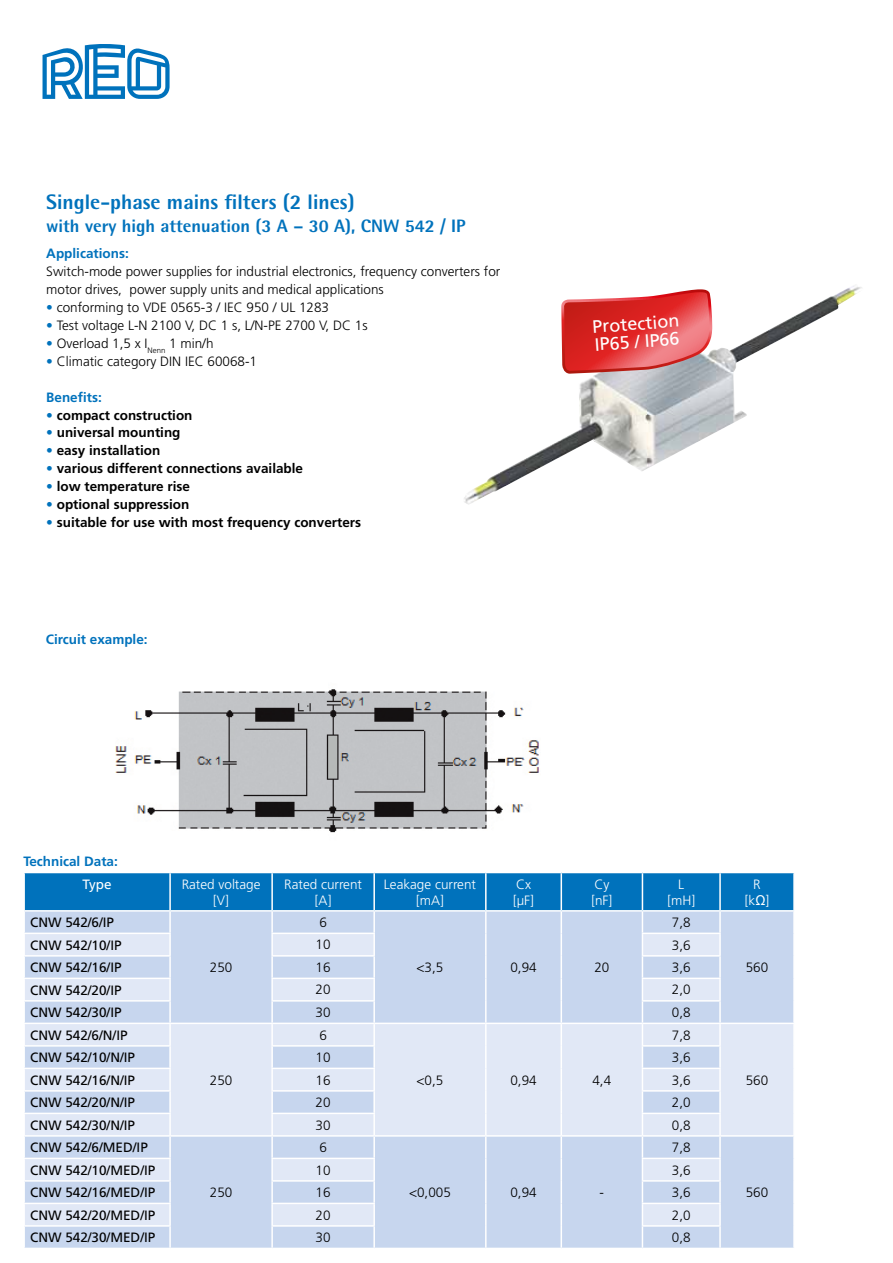
<style>
.page{position:relative;width:893px;height:1263px;background:#fff}
.page>*{position:absolute;margin:0;border:0;box-sizing:border-box;transform-origin:0 0}
.t1{font:800 21px "Rotis Semi Sans";color:#0072bc}
.t2{font:800 18px "Rotis Semi Sans";color:#0072bc}
.t3{font:18px/18px "Frutiger";color:#fff}
.t4{font:300 13.5px/18px "Frutiger";color:#000}
.t5{font:13.5px "Frutiger";color:#000}
.t6{font:700 13.5px "Frutiger";color:#000}
.t7{font:300 13.5px/16.2px "Frutiger";color:#fff;text-align:center}
.t8{font:700 13.5px "Frutiger";color:#0072bc}
.t9{font:13.5px "Frutiger";color:#fff}
.s1{color:#0072bc}
.s2{font-family:"Arial";font-weight:400}
</style>
<div class="page">
<img style="left:464px;top:286px;width:398px;height:219px">
<img style="left:115px;top:689px;width:424px;height:144px">
<svg style="left:43px;top:44px;width:127px;height:55px"></svg>
<svg style="left:24px;top:872px;width:770px;height:376px;background:#bfd4ec"></svg>
<hr style="left:719px;top:1227px;width:2px;height:21px;background:#fff">
<hr style="left:793px;top:1226px;width:2px;height:22px;background:#fff">
<svg style="left:561px;top:289px;width:151px;height:85px;background:#dd5758"></svg>
<h1 class="t1" style="left:46px;top:189px;width:310px">Single-phase mains filters (2 lines)</h1>
<h2 class="t2" style="left:46px;top:214px;width:421px">with very high attenuation (3 A – 30 A), CNW 542 / IP</h2>
<p class="t8" style="left:46px;top:246px;width:84px">Applications:</p>
<p class="t4" style="left:46px;top:263px;width:456px">Switch-mode power supplies for industrial electronics, frequency converters for motor drives, power supply units and medical applications</p>
<p class="t4" style="left:46px;top:299px;width:284px"><span class="s1">•</span> conforming to VDE 0565-3 / IEC 950 / UL 1283</p>
<p class="t4" style="left:46px;top:317px;width:323px"><span class="s1">•</span> Test voltage L-N 2100 V, DC 1 s, L/N-PE 2700 V, DC 1s</p>
<p class="t4" style="left:46px;top:335px;width:169px"><span class="s1">•</span> Overload 1,5 x I<sub>Nenn</sub> 1 min/h</p>
<p class="t4" style="left:46px;top:353px;width:212px"><span class="s1">•</span> Climatic category DIN IEC 60068-1</p>
<p class="t8" style="left:46px;top:389px;width:57px">Benefits:</p>
<p class="t6" style="left:46px;top:407px;width:148px"><span class="s1">•</span> compact construction</p>
<p class="t6" style="left:46px;top:425px;width:136px"><span class="s1">•</span> universal mounting</p>
<p class="t6" style="left:46px;top:443px;width:116px"><span class="s1">•</span> easy installation</p>
<p class="t6" style="left:46px;top:461px;width:258px"><span class="s1">•</span> various different connections available</p>
<p class="t6" style="left:46px;top:479px;width:145px"><span class="s1">•</span> low temperature rise</p>
<p class="t6" style="left:46px;top:497px;width:145px"><span class="s1">•</span> optional suppression</p>
<p class="t6" style="left:46px;top:515px;width:316px"><span class="s1">•</span> suitable for use with most frequency converters</p>
<p class="t8" style="left:46px;top:631px;width:103px">Circuit example:</p>
<p class="t8" style="left:23px;top:853px;width:96px">Technical Data:</p>
<h2 class="t3" style="left:592px;top:317px;width:89px;rotate:-4deg">Protection<br>IP65 / IP66</h2>
<p class="t9" style="left:83px;top:876px;width:31px">Type</p>
<p class="t7" style="left:182px;top:876px;width:80px">Rated voltage [V]</p>
<p class="t7" style="left:284px;top:876px;width:79px">Rated current [A]</p>
<p class="t7" style="left:384px;top:876px;width:94px">Leakage current [mA]</p>
<p class="t7" style="left:513px;top:876px;width:23px;text-align:left">Cx [µF]</p>
<p class="t7" style="left:591px;top:876px;width:23px;text-align:left">Cy [nF]</p>
<p class="t7" style="left:667px;top:876px;width:29px">L [mH]</p>
<p class="t7" style="left:745px;top:876px;width:26px">R [k<span class="s2">Ω</span>]</p>
<p class="t5" style="left:30px;top:915px;width:86px">CNW 542/6/IP</p>
<p class="t4" style="left:210px;top:959px;width:24px">250</p>
<p class="t4" style="left:319px;top:913px;width:9px">6</p>
<p class="t4" style="left:672px;top:914px;width:20px">7,8</p>
<p class="t5" style="left:30px;top:937px;width:93px">CNW 542/10/IP</p>
<p class="t4" style="left:316px;top:936px;width:17px">10</p>
<p class="t4" style="left:672px;top:936px;width:20px">3,6</p>
<p class="t5" style="left:30px;top:960px;width:93px">CNW 542/16/IP</p>
<p class="t4" style="left:316px;top:958px;width:17px">16</p>
<p class="t4" style="left:672px;top:959px;width:20px">3,6</p>
<p class="t5" style="left:30px;top:982px;width:93px">CNW 542/20/IP</p>
<p class="t4" style="left:316px;top:981px;width:17px">20</p>
<p class="t4" style="left:672px;top:981px;width:20px">2,0</p>
<p class="t5" style="left:30px;top:1005px;width:93px">CNW 542/30/IP</p>
<p class="t4" style="left:316px;top:1003px;width:17px">30</p>
<p class="t4" style="left:672px;top:1003px;width:20px">0,8</p>
<p class="t5" style="left:30px;top:1027px;width:99px">CNW 542/6/N/IP</p>
<p class="t4" style="left:210px;top:1071px;width:24px">250</p>
<p class="t4" style="left:417px;top:959px;width:28px">&lt;3,5</p>
<p class="t4" style="left:510px;top:959px;width:28px">0,94</p>
<p class="t4" style="left:594px;top:959px;width:17px">20</p>
<p class="t4" style="left:746px;top:959px;width:24px">560</p>
<p class="t4" style="left:319px;top:1026px;width:9px">6</p>
<p class="t4" style="left:672px;top:1026px;width:20px">7,8</p>
<p class="t5" style="left:30px;top:1050px;width:107px">CNW 542/10/N/IP</p>
<p class="t4" style="left:316px;top:1048px;width:17px">10</p>
<p class="t4" style="left:672px;top:1049px;width:20px">3,6</p>
<p class="t5" style="left:30px;top:1072px;width:107px">CNW 542/16/N/IP</p>
<p class="t4" style="left:316px;top:1071px;width:17px">16</p>
<p class="t4" style="left:672px;top:1071px;width:20px">3,6</p>
<p class="t5" style="left:30px;top:1095px;width:107px">CNW 542/20/N/IP</p>
<p class="t4" style="left:316px;top:1093px;width:17px">20</p>
<p class="t4" style="left:672px;top:1093px;width:20px">2,0</p>
<p class="t5" style="left:30px;top:1117px;width:107px">CNW 542/30/N/IP</p>
<p class="t4" style="left:316px;top:1116px;width:17px">30</p>
<p class="t4" style="left:672px;top:1116px;width:20px">0,8</p>
<p class="t5" style="left:30px;top:1140px;width:119px">CNW 542/6/MED/IP</p>
<p class="t4" style="left:210px;top:1184px;width:24px">250</p>
<p class="t4" style="left:417px;top:1071px;width:28px">&lt;0,5</p>
<p class="t4" style="left:510px;top:1071px;width:28px">0,94</p>
<p class="t4" style="left:592px;top:1071px;width:20px">4,4</p>
<p class="t4" style="left:746px;top:1071px;width:24px">560</p>
<p class="t4" style="left:319px;top:1138px;width:9px">6</p>
<p class="t4" style="left:672px;top:1139px;width:20px">7,8</p>
<p class="t5" style="left:30px;top:1162px;width:127px">CNW 542/10/MED/IP</p>
<p class="t4" style="left:316px;top:1161px;width:17px">10</p>
<p class="t4" style="left:672px;top:1161px;width:20px">3,6</p>
<p class="t5" style="left:30px;top:1185px;width:127px">CNW 542/16/MED/IP</p>
<p class="t4" style="left:316px;top:1183px;width:17px">16</p>
<p class="t4" style="left:672px;top:1184px;width:20px">3,6</p>
<p class="t5" style="left:30px;top:1207px;width:127px">CNW 542/20/MED/IP</p>
<p class="t4" style="left:316px;top:1206px;width:17px">20</p>
<p class="t4" style="left:672px;top:1206px;width:20px">2,0</p>
<p class="t5" style="left:30px;top:1230px;width:127px">CNW 542/30/MED/IP</p>
<p class="t4" style="left:316px;top:1228px;width:17px">30</p>
<p class="t4" style="left:672px;top:1228px;width:20px">0,8</p>
<p class="t4" style="left:409px;top:1184px;width:43px">&lt;0,005</p>
<p class="t4" style="left:510px;top:1184px;width:28px">0,94</p>
<p class="t4" style="left:600px;top:1184px;width:6px">-</p>
<p class="t4" style="left:746px;top:1184px;width:24px">560</p>
</div>
